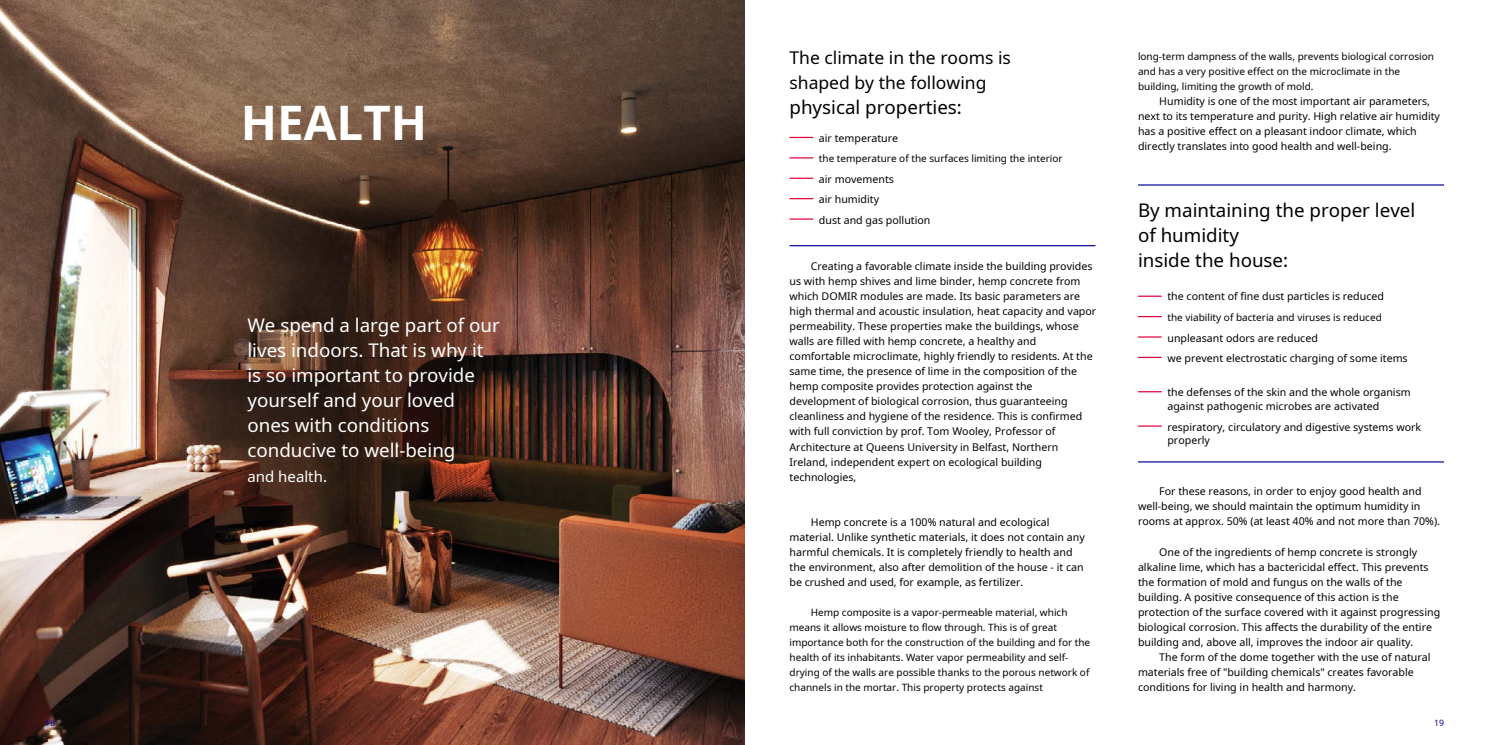
<style>
.page{position:relative;width:1489px;height:745px;background:#fff}
.page>*{position:absolute;margin:0;border:0;box-sizing:border-box;transform-origin:0 0}
.t1{font:700 47.5px "Noto Sans";color:#fff}
.t2{font:18.75px/25px "Noto Sans";color:#fff}
.t3{font:18.75px/25px "Noto Sans";color:#000}
.t4{font:17.5px/25px "Noto Sans";color:#000}
.t5{font:15px "Noto Sans";color:#fff}
.t6{font:10.62px/15px "Noto Sans";color:#000}
.t7{font:10px/15px "Noto Sans";color:#000}
.t8{font:8.75px "Noto Sans";color:#0d0d9e}
</style>
<div class="page">
<img style="left:0;top:0;width:744px;height:744px">
<svg style="left:789px;top:137px;width:24px;height:1px"></svg>
<svg style="left:789px;top:157px;width:24px;height:1px"></svg>
<hr style="left:789px;top:177px;width:24px;height:2px;background:#e6053d">
<svg style="left:789px;top:198px;width:24px;height:1px"></svg>
<svg style="left:789px;top:218px;width:24px;height:1px"></svg>
<hr style="left:789px;top:245px;width:306px;height:1px;background:#0d0d9e">
<svg style="left:1138px;top:295px;width:23px;height:1px"></svg>
<svg style="left:1138px;top:316px;width:23px;height:1px"></svg>
<svg style="left:1138px;top:336px;width:23px;height:1px"></svg>
<hr style="left:1137px;top:356px;width:24px;height:2px;background:#e6053d">
<svg style="left:1138px;top:391px;width:23px;height:1px"></svg>
<svg style="left:1138px;top:425px;width:23px;height:1px"></svg>
<hr style="left:1137px;top:461px;width:306px;height:1px;background:#0d0d9e">
<hr style="left:1137px;top:184px;width:306px;height:1px;background:#0d0d9e">
<h1 class="t1" style="left:241px;top:89px;width:188px">HEALTH</h1>
<h2 class="t2" style="left:247px;top:312px;width:254px">We spend a large part of our lives indoors. That is why it is so important to provide yourself and your loved ones with conditions conducive to well-being</h2>
<h3 class="t5" style="left:247px;top:465px;width:81px">and health.</h3>
<h3 class="t4" style="left:789px;top:45px;width:223px">The climate in the rooms is shaped by the following</h3>
<h2 class="t3" style="left:789px;top:94px;width:174px">physical properties:</h2>
<p class="t6" style="left:819px;top:130px;width:81px">air temperature</p>
<p class="t7" style="left:819px;top:151px;width:245px">the temperature of the surfaces limiting the interior</p>
<p class="t6" style="left:819px;top:168px;width:113px;line-height:20.6px">air movements<br>air humidity<br>dust and gas pollution</p>
<p class="t7" style="left:1137px;top:49px;width:297px">long-term dampness of the walls, prevents biological corrosion and has a very positive effect on the microclimate in the building, limiting the growth of mold.</p>
<p class="t6" style="left:1137px;top:93px;width:303px;text-indent:21px">Humidity is one of the most important air parameters, next to its temperature and purity. High relative air humidity has a positive effect on a pleasant indoor climate, which</p>
<p class="t6" style="left:1137px;top:138px;width:255px">directly translates into good health and well-being.</p>
<h2 class="t3" style="left:1137px;top:197px;width:279px">By maintaining the proper level of humidity</h2>
<p class="t6" style="left:810px;top:258px;width:283px">Creating a favorable climate inside the building provides</p>
<h2 class="t3" style="left:1137px;top:247px;width:152px">inside the house:</h2>
<p class="t6" style="left:789px;top:273px;width:308px">us with hemp shives and lime binder, hemp concrete from which DOMIR modules are made. Its basic parameters are high thermal and acoustic insulation, heat capacity and vapor permeability. These properties make the buildings, whose walls are filled with hemp concrete, a healthy and comfortable microclimate, highly friendly to residents. At the same time, the presence of lime in the composition of the hemp composite provides protection against the development of biological corrosion, thus guaranteeing cleanliness and hygiene of the residence. This is confirmed with full conviction by prof. Tom Wooley, Professor of Architecture at Queens University in Belfast, Northern Ireland, independent expert on ecological building technologies,</p>
<p class="t6" style="left:789px;top:513px;width:297px;text-indent:21px">Hemp concrete is a 100% natural and ecological material. Unlike synthetic materials, it does not contain any harmful chemicals. It is completely friendly to health and the environment, also after demolition of the house - it can be crushed and used, for example, as fertilizer.</p>
<p class="t7" style="left:789px;top:604px;width:302px;text-indent:21px">Hemp composite is a vapor-permeable material, which means it allows moisture to flow through. This is of great importance both for the construction of the building and for the health of its inhabitants. Water vapor permeability and self&shy;drying of the walls are possible thanks to the porous network of channels in the mortar. This property protects against</p>
<p class="t6" style="left:1167px;top:288px;width:218px">the content of fine dust particles is reduced</p>
<p class="t7" style="left:1167px;top:309px;width:216px">the viability of bacteria and viruses is reduced</p>
<p class="t6" style="left:1167px;top:330px;width:152px">unpleasant odors are reduced</p>
<p class="t6" style="left:1167px;top:350px;width:242px">we prevent electrostatic charging of some items</p>
<p class="t6" style="left:1167px;top:385px;width:245px;line-height:13.5px">the defenses of the skin and the whole organism against pathogenic microbes are activated</p>
<p class="t6" style="left:1167px;top:419px;width:255px;line-height:13.5px">respiratory, circulatory and digestive systems work properly</p>
<p class="t6" style="left:1137px;top:483px;width:303px;text-indent:21px">For these reasons, in order to enjoy good health and well-being, we should maintain the optimum humidity in rooms at approx. 50% (at least 40% and not more than 70%).</p>
<p class="t6" style="left:1137px;top:543px;width:304px;text-indent:21px">One of the ingredients of hemp concrete is strongly alkaline lime, which has a bactericidal effect. This prevents the formation of mold and fungus on the walls of the building. A positive consequence of this action is the protection of the surface covered with it against progressing biological corrosion. This affects the durability of the entire building and, above all, improves the indoor air quality.</p>
<p class="t6" style="left:1137px;top:648px;width:294px;text-indent:21px">The form of the dome together with the use of natural materials free of "building chemicals" creates favorable conditions for living in health and harmony.</p>
<p class="t8" style="left:45px;top:716px;width:12px">18</p>
<p class="t8" style="left:1433px;top:716px;width:12px">19</p>
</div>
